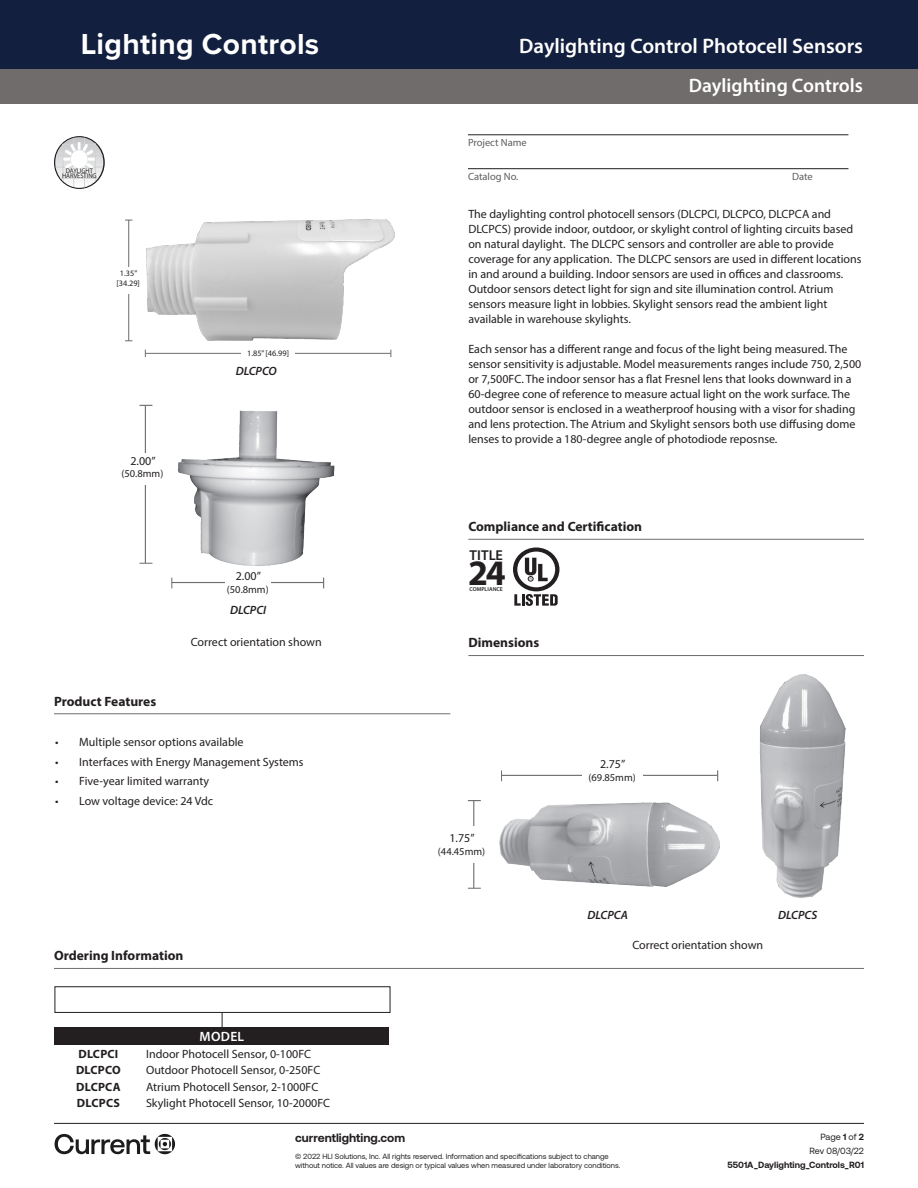
<style>
.page{position:relative;width:918px;height:1188px;background:#fff}
.page>*{position:absolute;margin:0;border:0;box-sizing:border-box;transform-origin:0 0}
.t1{font:700 36px "Myriad Pro";color:#231f20}
.t2{font:700 30px "Proxima Nova";letter-spacing:.01em;color:#fff}
.t3{font:600 21px "Myriad Pro";color:#fff}
.t4{font:600 19.5px "Myriad Pro";color:#fff}
.t5{font:600 14.4px "Myriad Pro";color:#231f20}
.t6{font:700 13.5px "Myriad Pro";color:#231f20}
.Ordering_Subhead{font:600 13.5px "Myriad Pro";letter-spacing:.02em;color:#fff}
.Ordering_Txt{font:12px/15px "Myriad Pro";color:#231f20}
.t7{font:italic 600 12px "Myriad Pro";color:#231f20}
.Ordering_Code{font:700 12px "Myriad Pro";letter-spacing:.02em;color:#231f20}
.t8{font:700 12px "Aeonik";color:#231f20}
.t9{font:10.5px "Myriad Pro";color:#231f20}
.t10{font:10.5px "Myriad Pro";color:#615d5d}
.t11{font:700 9px "Aeonik";color:#231f20}
.t12{font:9px/14.1px "Aeonik";letter-spacing:-.005em;color:#231f20;text-align:right}
.t13{font:8.25px "Myriad Pro";color:#231f20}
.t14{font:7.5px/9.8px "Aeonik";color:#231f20}
.t15{font:6.75px/5.6px "Myriad Pro";color:#231f20;text-align:center;scale:.95 1}
.t16{font:600 5.7px "Myriad Pro";color:#231f20}
.s1{font-weight:700}
</style>
<div class="page">
<img style="left:178px;top:410px;width:157px;height:156px">
<img style="left:759px;top:674px;width:87px;height:224px">
<img style="left:499px;top:802px;width:221px;height:85px">
<svg style="left:513px;top:548px;width:46px;height:58px"></svg>
<hr style="left:145px;top:353px;width:246px;height:1px;background:#706c6b">
<div style="left:242px;top:347px;width:53px;height:13px;background:#fff"></div>
<hr style="left:128px;top:220px;width:1px;height:121px;background:#706c6b">
<div style="left:122px;top:267px;width:13px;height:27px;background:#fff"></div>
<img style="left:146px;top:219px;width:249px;height:122px">
<hr style="left:172px;top:582px;width:152px;height:1px;background:#706c6b">
<div style="left:225px;top:578px;width:46px;height:10px;background:#fff"></div>
<hr style="left:145px;top:406px;width:1px;height:157px;background:#706c6b">
<svg style="left:139px;top:563px;width:13px;height:1px"></svg>
<svg style="left:139px;top:405px;width:13px;height:1px"></svg>
<div style="left:142px;top:453px;width:11px;height:31px;background:#fff"></div>
<hr style="left:502px;top:775px;width:215px;height:1px;background:#706c6b">
<div style="left:582px;top:770px;width:60px;height:11px;background:#fff"></div>
<hr style="left:473px;top:800px;width:1px;height:88px;background:#706c6b">
<svg style="left:468px;top:888px;width:13px;height:1px"></svg>
<svg style="left:468px;top:800px;width:13px;height:1px"></svg>
<div style="left:469px;top:826px;width:11px;height:36px;background:#fff"></div>
<svg style="left:222px;top:1013px;width:1px;height:14px"></svg>
<div style="left:55px;top:986px;width:335px;height:27px;border:1px solid #231f20"></div>
<div style="left:55px;top:1027px;width:334px;height:18px;background:#231f20"></div>
<div style="left:0;top:0;width:918px;height:81px;background:#121f3e"></div>
<div style="left:0;top:69px;width:918px;height:34px;background:#706c6b"></div>
<hr style="left:468px;top:135px;width:380px;height:1px;background:#231f20">
<hr style="left:468px;top:168px;width:380px;height:1px;background:#231f20">
<hr style="left:54px;top:1123px;width:810px;height:1px;background:#231f20">
<svg style="left:55px;top:1134px;width:120px;height:20px"></svg>
<hr style="left:54px;top:713px;width:396px;height:1px;background:#706c6b">
<hr style="left:54px;top:968px;width:810px;height:1px;background:#706c6b">
<svg style="left:54px;top:136px;width:51px;height:53px"></svg>
<svg style="left:55px;top:137px;width:48px;height:51px"></svg>
<hr style="left:468px;top:539px;width:396px;height:1px;background:#706c6b">
<hr style="left:468px;top:655px;width:396px;height:1px;background:#706c6b">
<h2 class="t2" style="left:81px;top:22px;width:240px">Lighting Controls</h2>
<p class="t15" style="left:62px;top:168px;width:38px">DAYLIGHT<br>HARVESTING</p>
<p class="t13" style="left:120px;top:269px;width:19px">1.35”</p>
<p class="t13" style="left:117px;top:278px;width:25px">[34.29]</p>
<p class="Ordering_Txt" style="left:130px;top:453px;width:27px">2.00”</p>
<p class="t9" style="left:122px;top:467px;width:43px">(50.8mm)</p>
<p class="t13" style="left:247px;top:348px;width:43px">1.85” [46.99]</p>
<p class="t7" style="left:236px;top:363px;width:43px">DLCPCO</p>
<p class="t6" style="left:54px;top:692px;width:104px">Product Features</p>
<p class="Ordering_Txt" style="left:236px;top:568px;width:27px">2.00”</p>
<p class="t9" style="left:227px;top:583px;width:43px">(50.8mm)</p>
<p class="t7" style="left:230px;top:603px;width:38px">DLCPCI</p>
<p class="Ordering_Txt" style="left:191px;top:635px;width:132px">Correct orientation shown</p>
<p class="Ordering_Txt" style="left:55px;top:735px;width:190px">• Multiple sensor options available</p>
<p class="Ordering_Txt" style="left:55px;top:754px;width:250px">• Interfaces with Energy Management Systems</p>
<p class="Ordering_Txt" style="left:55px;top:774px;width:155px">• Five-year limited warranty</p>
<p class="Ordering_Txt" style="left:55px;top:793px;width:160px">• Low voltage device: 24 Vdc</p>
<p class="t6" style="left:54px;top:946px;width:131px">Ordering Information</p>
<p class="Ordering_Subhead" style="left:200px;top:1028px;width:46px">MODEL</p>
<p class="Ordering_Code" style="left:78px;top:1046px;width:41px">DLCPCI</p>
<p class="Ordering_Txt" style="left:146px;top:1046px;width:167px">Indoor Photocell Sensor, 0-100FC</p>
<p class="Ordering_Code" style="left:76px;top:1062px;width:46px">DLCPCO</p>
<p class="Ordering_Txt" style="left:146px;top:1062px;width:176px">Outdoor Photocell Sensor, 0-250FC</p>
<p class="Ordering_Code" style="left:76px;top:1079px;width:46px">DLCPCA</p>
<p class="Ordering_Txt" style="left:146px;top:1079px;width:174px">Atrium Photocell Sensor, 2-1000FC</p>
<p class="Ordering_Code" style="left:77px;top:1095px;width:44px">DLCPCS</p>
<p class="Ordering_Txt" style="left:146px;top:1096px;width:186px">Skylight Photocell Sensor, 10-2000FC</p>
<h3 class="t3" style="left:519px;top:33px;width:345px">Daylighting Control Photocell Sensors</h3>
<h3 class="t4" style="left:689px;top:73px;width:176px">Daylighting Controls</h3>
<p class="t10" style="left:468px;top:136px;width:60px">Project Name</p>
<p class="t10" style="left:468px;top:170px;width:52px">Catalog No.</p>
<p class="t10" style="left:792px;top:170px;width:22px">Date</p>
<p class="Ordering_Txt" style="left:468px;top:207px;width:395px">The daylighting control photocell sensors (DLCPCI, DLCPCO, DLCPCA and DLCPCS) provide indoor, outdoor, or skylight control of lighting circuits based on natural daylight. The DLCPC sensors and controller are able to provide coverage for any application. The DLCPC sensors are used in different locations in and around a building. Indoor sensors are used in offices and classrooms.<br>Outdoor sensors detect light for sign and site illumination control. Atrium sensors measure light in lobbies. Skylight sensors read the ambient light available in warehouse skylights.</p>
<p class="Ordering_Txt" style="left:468px;top:342px;width:394px">Each sensor has a different range and focus of the light being measured. The sensor sensitivity is adjustable. Model measurements ranges include 750, 2,500 or 7,500FC. The indoor sensor has a flat Fresnel lens that looks downward in a 60-degree cone of reference to measure actual light on the work surface. The outdoor sensor is enclosed in a weatherproof housing with a visor for shading and lens protection. The Atrium and Skylight sensors both use diffusing dome lenses to provide a 180-degree angle of photodiode reposnse.</p>
<p class="t6" style="left:468px;top:517px;width:175px">Compliance and Certification</p>
<p class="t5" style="left:470px;top:546px;width:35px">TITLE</p>
<h1 class="t1" style="left:468px;top:549px;width:39px">24</h1>
<p class="t16" style="left:470px;top:586px;width:35px">COMPLIANCE</p>
<p class="t6" style="left:468px;top:634px;width:72px">Dimensions</p>
<p class="Ordering_Txt" style="left:450px;top:830px;width:27px">1.75”</p>
<p class="t9" style="left:438px;top:845px;width:49px">(44.45mm)</p>
<p class="Ordering_Txt" style="left:600px;top:757px;width:27px">2.75”</p>
<p class="t9" style="left:589px;top:771px;width:49px">(69.85mm)</p>
<p class="t7" style="left:588px;top:907px;width:42px">DLCPCA</p>
<p class="Ordering_Txt" style="left:632px;top:938px;width:132px">Correct orientation shown</p>
<p class="t7" style="left:778px;top:907px;width:41px">DLCPCS</p>
<p class="t8" style="left:295px;top:1131px;width:112px">currentlighting.com</p>
<p class="t14" style="left:295px;top:1151px;width:327px">© 2022 HLI Solutions, Inc. All rights reserved. Information and specifications subject to change without notice. All values are design or typical values when measured under laboratory conditions.</p>
<p class="t12" style="left:810px;top:1130px;width:56px">Page <span class="s1">1</span> of <span class="s1">2<br></span>Rev 08/03/22</p>
<p class="t11" style="left:727px;top:1160px;width:138px">5501A_Daylighting_Controls_R01</p>
</div>
